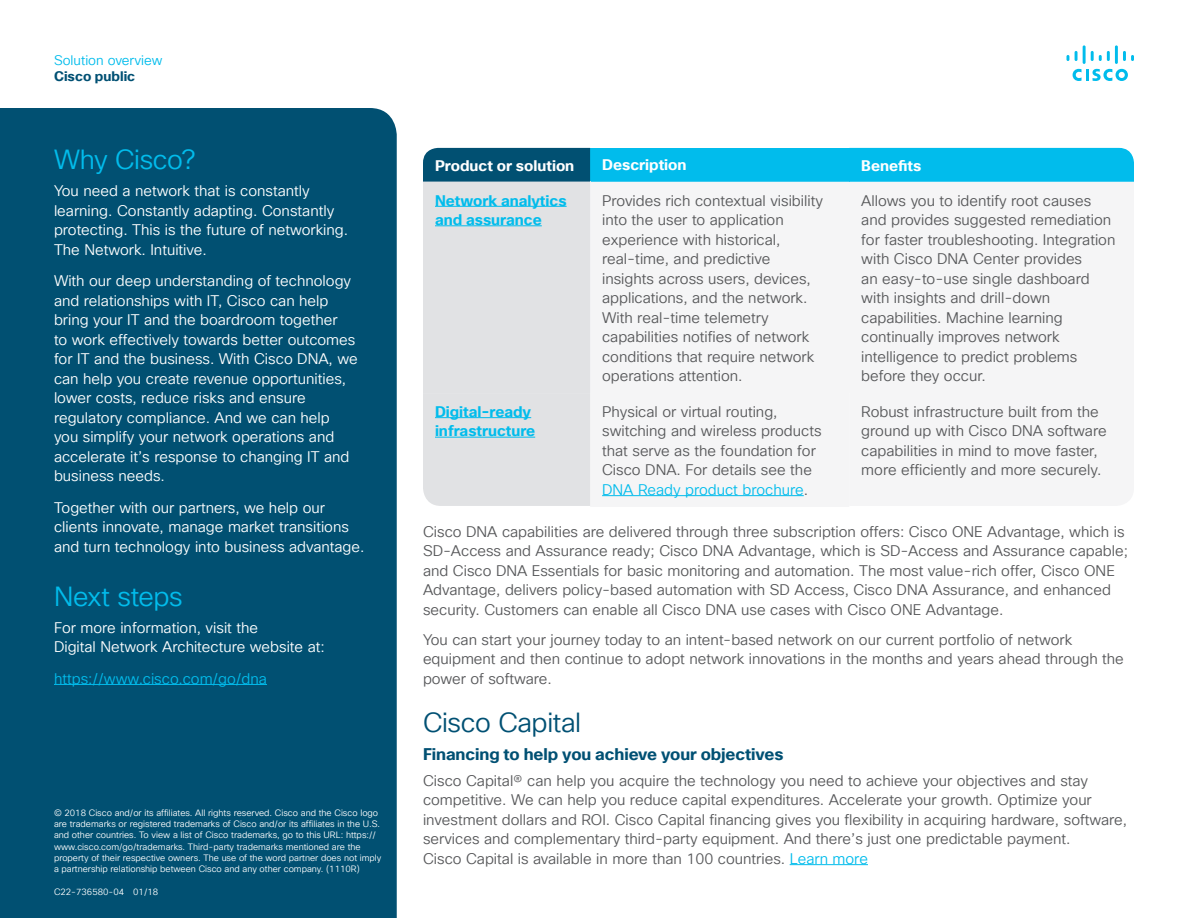
<style>
.page{position:relative;width:1188px;height:918px;background:#fff}
.page>*{position:absolute;margin:0;border:0;box-sizing:border-box;transform-origin:0 0}
.Subhead2_Blue{font:27px "Cisco Sans TT Light";letter-spacing:-.015em;color:#01bcec}
.Subhead2_Indigo{font:27px "Cisco Sans TT Light";letter-spacing:-.015em;color:#005073}
.Subhead3_Indigo{font:700 16.5px "Cisco Sans TT";letter-spacing:-.005em;color:#005073}
.Body{font:15px/19.5px "Cisco Sans TT Light";color:#57585a}
.Body_White{font:15px/19.5px "Cisco Sans TT Light";color:#fff}
.Table_body{font:15px/19.5px "Cisco Sans TT Light";color:#57585a}
.Body-2{font:700 15px/19.5px "Cisco Sans TT";color:#01bcec}
.Table_Head{font:700 15px "Cisco Sans TT";color:#fff}
.Body_White-2{font:15px "Cisco Sans TT Light";color:#01bcec}
.t1{font:13.5px "Cisco Sans TT Light";color:#01bcec}
.t2{font:700 13.5px "Cisco Sans TT";color:#005073}
.Footer_white{font:9px/11.2px "Cisco Sans TT Light";color:#fff}
.s1{color:#01bcec}
</style>
<div class="page">
<svg style="left:1073px;top:69px;width:55px;height:12px"></svg>
<svg style="left:1067px;top:55px;width:2px;height:6px"></svg>
<svg style="left:1075px;top:51px;width:3px;height:10px"></svg>
<hr style="left:1083px;top:45px;width:3px;height:19px;background:#01bcec">
<svg style="left:1091px;top:51px;width:19px;height:10px"></svg>
<hr style="left:1115px;top:45px;width:3px;height:19px;background:#01bcec">
<svg style="left:1123px;top:51px;width:11px;height:10px"></svg>
<div style="left:0;top:108px;width:397px;height:810px;background:#015072"></div>
<hr style="left:790px;top:864px;width:78px;height:1px;background:#01bcec">
<div style="left:590px;top:148px;width:259px;height:34px;background:#01bcec"></div>
<div style="left:423px;top:182px;width:167px;height:211px;background:#e1e2e4"></div>
<div style="left:423px;top:148px;width:167px;height:34px;background:#015072"></div>
<div style="left:849px;top:148px;width:285px;height:34px;background:#01bcec"></div>
<hr style="left:435px;top:206px;width:132px;height:1px;background:#01bcec">
<hr style="left:435px;top:226px;width:107px;height:1px;background:#01bcec">
<div style="left:423px;top:393px;width:167px;height:113px;background:#e1e2e4"></div>
<hr style="left:435px;top:417px;width:96px;height:1px;background:#01bcec">
<hr style="left:435px;top:437px;width:100px;height:1px;background:#01bcec">
<hr style="left:602px;top:495px;width:202px;height:1px;background:#01bcec">
<hr style="left:54px;top:684px;width:213px;height:1px;background:#01bcec">
<p class="t1" style="left:54px;top:51px;width:110px">Solution overview</p>
<p class="t2" style="left:54px;top:67px;width:83px">Cisco public</p>
<p class="Subhead2_Blue" style="left:54px;top:142px;width:143px">Why Cisco?</p>
<p class="Body_White" style="left:54px;top:182px;width:296px">You need a network that is constantly learning. Constantly adapting. Constantly protecting. This is the future of networking.<br>The Network. Intuitive.</p>
<p class="Body_White" style="left:54px;top:272px;width:305px">With our deep understanding of technology and relationships with IT, Cisco can help bring your IT and the boardroom together<br>to work effectively towards better outcomes for IT and the business. With Cisco DNA, we can help you create revenue opportunities, lower costs, reduce risks and ensure regulatory compliance. And we can help you simplify your network operations and accelerate it’s response to changing IT and business needs.</p>
<p class="Body_White" style="left:54px;top:498px;width:312px">Together with our partners, we help our clients innovate, manage market transitions and turn technology into business advantage.</p>
<p class="Subhead2_Blue" style="left:54px;top:579px;width:130px">Next steps</p>
<p class="Body_White" style="left:54px;top:618px;width:272px">For more information, visit the<br>Digital Network Architecture website at:</p>
<p class="Body_White-2" style="left:54px;top:669px;width:215px">https://www.cisco.com/go/dna</p>
<p class="Footer_white" style="left:54px;top:807px;width:329px">© 2018 Cisco and/or its affiliates. All rights reserved. Cisco and the Cisco logo are trademarks or registered trademarks of Cisco and/or its affiliates in the U.S. and other countries. To view a list of Cisco trademarks, go to this URL: https:// www.cisco.com/go/trademarks. Third-party trademarks mentioned are the property of their respective owners. The use of the word partner does not imply a partnership relationship between Cisco and any other company. (1110R)</p>
<p class="Footer_white" style="left:54px;top:887px;width:106px">C22-736580-04 01/18</p>
<p class="Table_Head" style="left:435px;top:155px;width:141px">Product or solution</p>
<p class="Table_Head" style="left:602px;top:155px;width:86px">Description</p>
<p class="Table_Head" style="left:861px;top:155px;width:61px">Benefits</p>
<p class="Body-2" style="left:435px;top:191px;width:133px">Network analytics and assurance</p>
<p class="Table_body" style="left:602px;top:191px;width:222px">Provides rich contextual visibility into the user to application experience with historical, real-time, and predictive insights across users, devices, applications, and the network.<br>With real-time telemetry capabilities notifies of network conditions that require network operations attention.</p>
<p class="Table_body" style="left:861px;top:191px;width:256px">Allows you to identify root causes and provides suggested remediation for faster troubleshooting. Integration with Cisco DNA Center provides<br>an easy-to-use single dashboard with insights and drill-down capabilities. Machine learning continually improves network intelligence to predict problems before they occur.</p>
<p class="Body-2" style="left:435px;top:402px;width:102px">Digital-ready infrastructure</p>
<p class="Table_body" style="left:602px;top:402px;width:221px">Physical or virtual routing, switching and wireless products that serve as the foundation for<br>Cisco DNA. For details see the<br><span class="s1">DNA Ready product brochure</span>.</p>
<p class="Body" style="left:861px;top:402px;width:247px">Robust infrastructure built from the ground up with Cisco DNA software capabilities in mind to move faster, more efficiently and more securely.</p>
<p class="Body" style="left:423px;top:522px;width:707px">Cisco DNA capabilities are delivered through three subscription offers: Cisco ONE Advantage, which is SD-Access and Assurance ready; Cisco DNA Advantage, which is SD-Access and Assurance capable; and Cisco DNA Essentials for basic monitoring and automation. The most value-rich offer, Cisco ONE Advantage, delivers policy-based automation with SD Access, Cisco DNA Assurance, and enhanced security. Customers can enable all Cisco DNA use cases with Cisco ONE Advantage.</p>
<p class="Body" style="left:423px;top:630px;width:702px">You can start your journey today to an intent-based network on our current portfolio of network equipment and then continue to adopt network innovations in the months and years ahead through the power of software.</p>
<p class="Subhead2_Indigo" style="left:423px;top:705px;width:160px">Cisco Capital</p>
<p class="Subhead3_Indigo" style="left:423px;top:744px;width:362px">Financing to help you achieve your objectives</p>
<p class="Body" style="left:423px;top:771px;width:706px">Cisco Capital® can help you acquire the technology you need to achieve your objectives and stay competitive. We can help you reduce capital expenditures. Accelerate your growth. Optimize your investment dollars and ROI. Cisco Capital financing gives you flexibility in acquiring hardware, software, services and complementary third-party equipment. And there’s just one predictable payment.<br>Cisco Capital is available in more than 100 countries. <span class="s1">Learn more</span></p>
</div>
